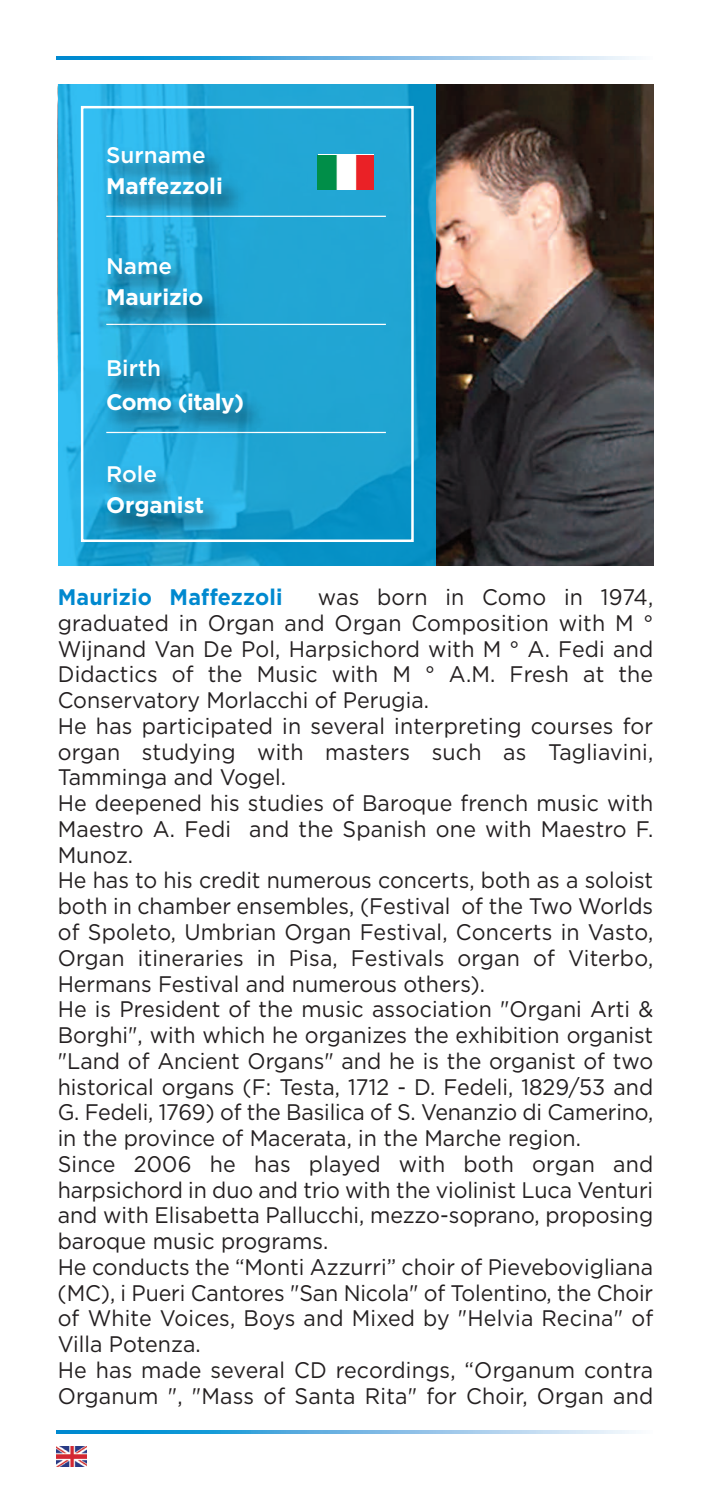
<style>
.page{position:relative;width:709px;height:1489px;background:#fff}
.page>*{position:absolute;margin:0;border:0;box-sizing:border-box;transform-origin:0 0}
.t1{font:22.5px/25.8px "Gotham";color:#231f20;scale:.95 1}
.t2{font:700 22.5px "Gotham Pro";color:#fff}
.t3{font:500 22.5px "Gotham Pro";color:#fff}
.t4{font:700 22.5px "Gotham Pro";letter-spacing:.01em;color:#0089cf;scale:.95 1}
.t5{font:700 22.5px "Gotham Pro";letter-spacing:-.025em;color:#fff}
</style>
<div class="page">
<svg style="left:57px;top:57px;width:579px;height:3px;background:#6bb7e3"></svg>
<svg style="left:57px;top:1430px;width:579px;height:2px"></svg>
<img style="left:57px;top:1446px;width:29px;height:19px">
<img style="left:436px;top:84px;width:217px;height:481px">
<div style="left:58px;top:84px;width:378px;height:481px;background:#00aeef;opacity:.8"></div>
<div style="left:81px;top:106px;width:333px;height:436px;border:2px solid #fff"></div>
<hr style="left:106px;top:216px;width:280px;height:1px;background:#fff">
<hr style="left:106px;top:324px;width:280px;height:1px;background:#fff">
<img style="left:94px;top:134px;width:272px;height:31px">
<img style="left:94px;top:165px;width:272px;height:76px">
<img style="left:94px;top:245px;width:272px;height:31px">
<img style="left:94px;top:276px;width:272px;height:72px">
<img style="left:94px;top:348px;width:272px;height:33px">
<img style="left:94px;top:381px;width:343px;height:76px">
<img style="left:94px;top:453px;width:272px;height:31px">
<img style="left:94px;top:484px;width:272px;height:76px">
<img style="left:318px;top:155px;width:55px;height:35px">
<p class="t3" style="left:106px;top:142px;width:101px">Surname</p>
<p class="t2" style="left:106px;top:173px;width:118px">Maffezzoli</p>
<p class="t3" style="left:106px;top:253px;width:67px">Name</p>
<p class="t2" style="left:106px;top:284px;width:99px">Maurizio</p>
<p class="t3" style="left:106px;top:355px;width:57px">Birth</p>
<p class="t5" style="left:106px;top:389px;width:139px">Como (italy)</p>
<p class="t3" style="left:106px;top:461px;width:52px">Role</p>
<p class="t2" style="left:106px;top:492px;width:100px">Organist</p>
<p class="t4" style="left:58px;top:584px;width:238px">Maurizio Maffezzoli</p>
<p class="t1" style="left:58px;top:584px;width:628px;text-indent:260px">was born in Como in 1974, graduated in Organ and Organ Composition with M ° Wijnand Van De Pol, Harpsichord with M ° A. fedi and Didactics of the Music with M ° A.M. fresh at the Conservatory Morlacchi of Perugia.<br>He has participated in several interpreting courses for organ studying with masters such as tagliavini, tamminga and Vogel.<br>He deepened his studies of Baroque french music with Maestro A. fedi and the spanish one with Maestro f.<br>Munoz.<br>He has to his credit numerous concerts, both as a soloist both in chamber ensembles, (festival of the two Worlds of spoleto, umbrian Organ festival, Concerts in Vasto, Organ itineraries in Pisa, festivals organ of Viterbo, Hermans festival and numerous others).<br>He is President of the music association "Organi Arti &amp; Borghi", with which he organizes the exhibition organist "Land of Ancient Organs" and he is the organist of two historical organs (f: testa, 1712 - D. fedeli, 1829/53 and G. fedeli, 1769) of the Basilica of s. Venanzio di Camerino, in the province of Macerata, in the Marche region.<br>since 2006 he has played with both organ and harpsichord in duo and trio with the violinist Luca Venturi and with Elisabetta Pallucchi, mezzo-soprano, proposing baroque music programs.<br>He conducts the “Monti Azzurri” choir of Pievebovigliana (MC), i Pueri Cantores "san Nicola" of tolentino, the Choir of White Voices, Boys and Mixed by "Helvia Recina" of Villa Potenza.<br>He has made several CD recordings, “Organum contra Organum ", "Mass of santa Rita" for Choir, Organ and</p>
</div>
